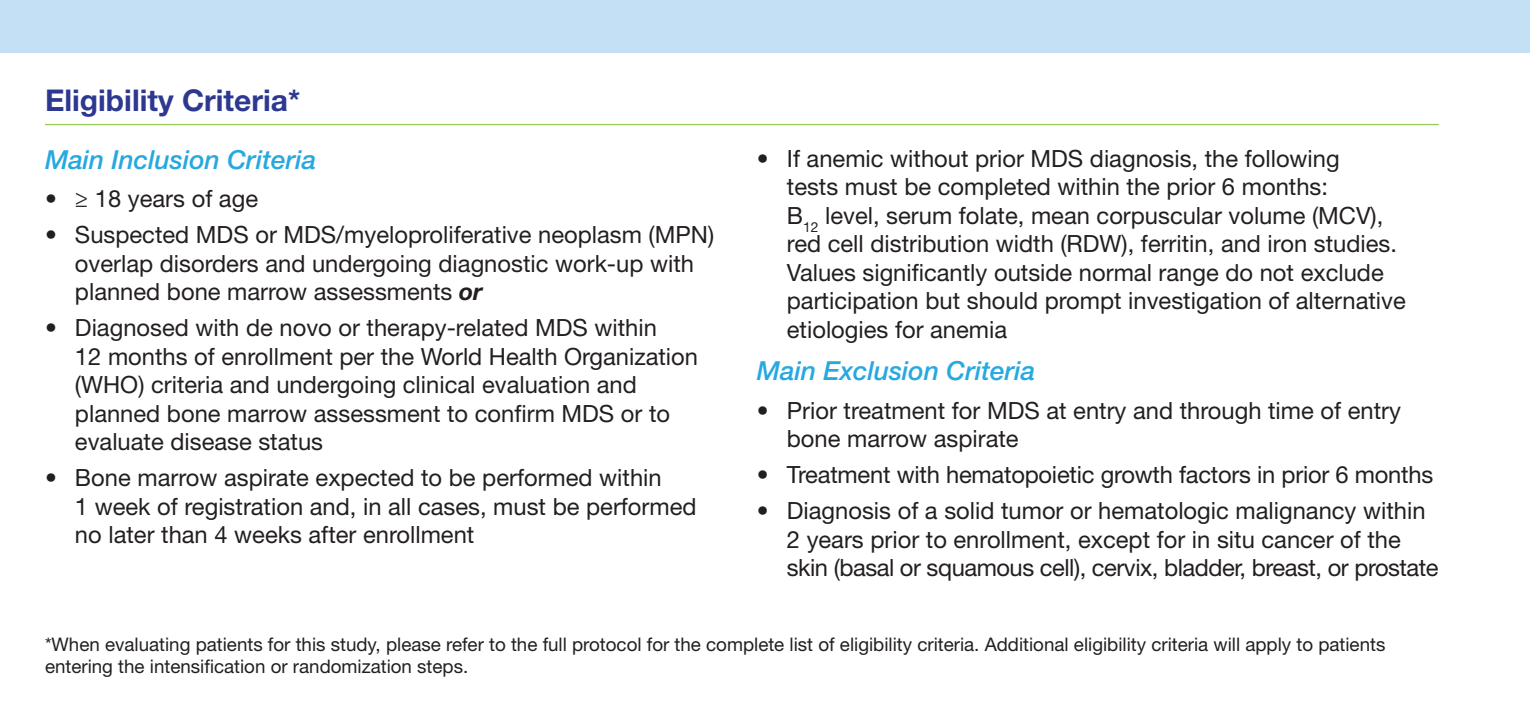
<style>
.page{position:relative;width:1530px;height:720px;background:#fff}
.page>*{position:absolute;margin:0;border:0;box-sizing:border-box;transform-origin:0 0}
.t1{font:700 30px "Helvetica Neue LT Std";color:#2d3990}
.t2{font:italic 500 26.25px "Helvetica Neue LT Std";color:#27a8e0}
.t3{font:23.75px/28.5px "Helvetica Neue LT Std";color:#231f20}
.t4{font:18.75px/22.5px "Helvetica Neue LT Std";color:#231f20}
.s1{font-weight:700;font-style:italic}
</style>
<div class="page">
<hr style="left:45px;top:124px;width:1394px;height:1px;background:#93ca54">
<div style="left:0;top:0;width:1530px;height:52px;background:#c4e0f4"></div>
<p class="t1" style="left:45px;top:82px;width:257px">Eligibility Criteria*</p>
<p class="t2" style="left:45px;top:144px;width:273px">Main Inclusion Criteria</p>
<p class="t3" style="left:45px;top:184px;width:215px">• ≥ 18 years of age</p>
<p class="t3" style="left:75px;top:220px;width:641px;text-indent:-30px">• Suspected MDS or MDS/myeloproliferative neoplasm (MPN) overlap disorders and undergoing diagnostic work-up with planned bone marrow assessments <span class="s1">or</span></p>
<p class="t3" style="left:75px;top:313px;width:625px;text-indent:-30px">• Diagnosed with de novo or therapy-related MDS within<br>12 months of enrollment per the World Health Organization (WHO) criteria and undergoing clinical evaluation and planned bone marrow assessment to confirm MDS or to evaluate disease status</p>
<p class="t3" style="left:75px;top:463px;width:623px;text-indent:-30px">• Bone marrow aspirate expected to be performed within<br>1 week of registration and, in all cases, must be performed no later than 4 weeks after enrollment</p>
<p class="t3" style="left:787px;top:144px;width:620px;text-indent:-30px">• If anemic without prior MDS diagnosis, the following<br>tests must be completed within the prior 6 months:<br>B<sub>12</sub> level, serum folate, mean corpuscular volume (MCV), red cell distribution width (RDW), ferritin, and iron studies.<br>Values significantly outside normal range do not exclude participation but should prompt investigation of alternative etiologies for anemia</p>
<p class="t2" style="left:757px;top:356px;width:280px">Main Exclusion Criteria</p>
<p class="t3" style="left:787px;top:396px;width:616px;text-indent:-30px">• Prior treatment for MDS at entry and through time of entry bone marrow aspirate</p>
<p class="t3" style="left:757px;top:460px;width:678px">• Treatment with hematopoietic growth factors in prior 6 months</p>
<p class="t3" style="left:787px;top:496px;width:653px;text-indent:-30px">• Diagnosis of a solid tumor or hematologic malignancy within<br>2 years prior to enrollment, except for in situ cancer of the skin (basal or squamous cell), cervix, bladder, breast, or prostate</p>
<p class="t4" style="left:45px;top:633px;width:1342px">*When evaluating patients for this study, please refer to the full protocol for the complete list of eligibility criteria. Additional eligibility criteria will apply to patients entering the intensification or randomization steps.</p>
</div>
